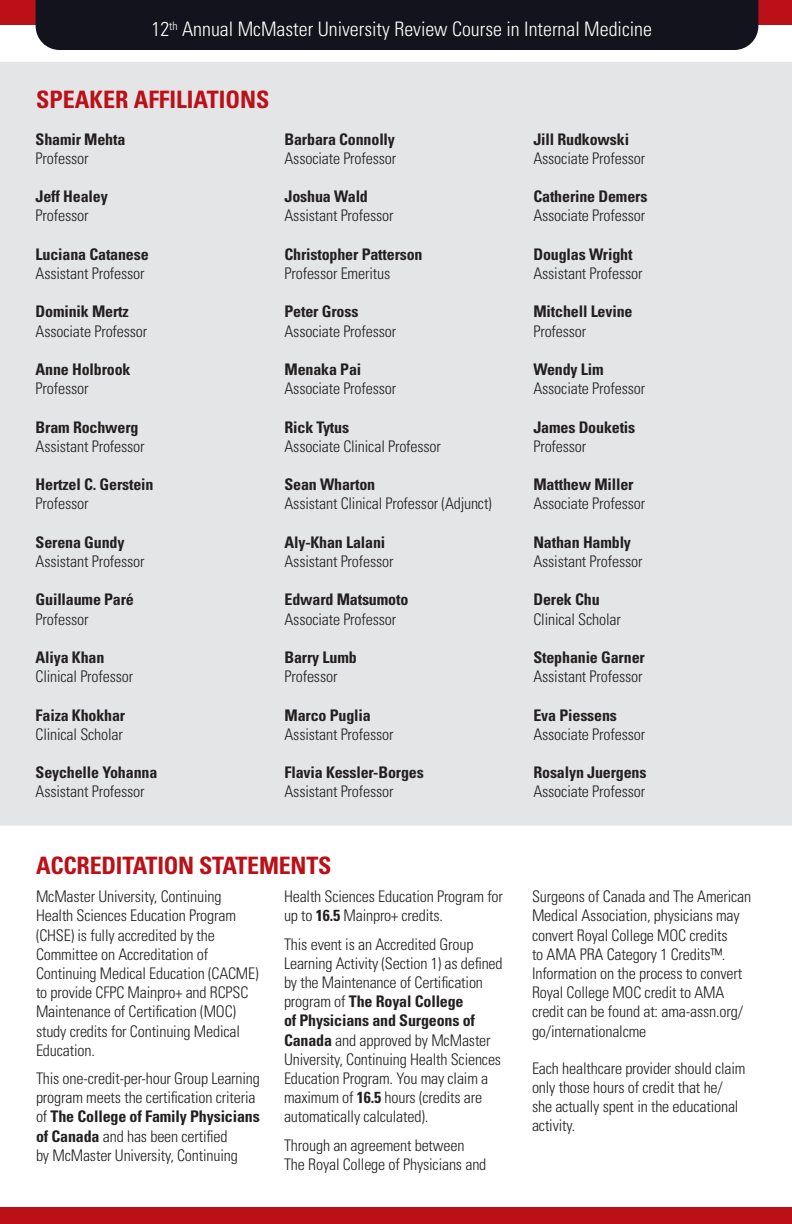
<style>
.page{position:relative;width:792px;height:1224px;background:#fff}
.page>*{position:absolute;margin:0;border:0;box-sizing:border-box;transform-origin:0 0}
.Red_headings{font:700 condensed 24px "Univers LT Std";letter-spacing:-.01em;color:#bb1018}
.t1{font:300 condensed 20px "Univers LT Std";color:#fff}
.Body{font:300 condensed 16px/19.2px "Univers LT Std";letter-spacing:-.01em;color:#231f20}
.Body-2{font:700 condensed 16px "Univers LT Std";letter-spacing:-.01em;color:#231f20}
.s1{font-weight:700}
</style>
<div class="page">
<div style="left:0;top:0;width:792px;height:26px;background:#bb1018"></div>
<div style="left:36px;top:0;width:722px;height:50px;background:#12131c"></div>
<div style="left:0;top:1207px;width:792px;height:17px;background:#bb1018"></div>
<div style="left:0;top:62px;width:792px;height:764px;background:#e3e5e6"></div>
<p class="t1" style="left:152px;top:17px;width:502px">12<sup>th</sup> Annual McMaster University Review Course in Internal Medicine</p>
<p class="Red_headings" style="left:36px;top:85px;width:235px">SPEAKER AFFILIATIONS</p>
<p class="Body-2" style="left:36px;top:129px;width:91px">Shamir Mehta</p>
<p class="Body" style="left:36px;top:149px;width:54px">Professor</p>
<p class="Body-2" style="left:36px;top:187px;width:74px">Jeff Healey</p>
<p class="Body" style="left:36px;top:206px;width:54px">Professor</p>
<p class="Body-2" style="left:36px;top:244px;width:115px">Luciana Catanese</p>
<p class="Body" style="left:36px;top:264px;width:111px">Assistant Professor</p>
<p class="Body-2" style="left:36px;top:302px;width:95px">Dominik Mertz</p>
<p class="Body" style="left:36px;top:321px;width:113px">Associate Professor</p>
<p class="Body-2" style="left:36px;top:359px;width:96px">Anne Holbrook</p>
<p class="Body" style="left:36px;top:379px;width:54px">Professor</p>
<p class="Body-2" style="left:36px;top:417px;width:104px">Bram Rochwerg</p>
<p class="Body" style="left:36px;top:437px;width:111px">Assistant Professor</p>
<p class="Body-2" style="left:36px;top:475px;width:119px">Hertzel C. Gerstein</p>
<p class="Body" style="left:36px;top:494px;width:54px">Professor</p>
<p class="Body-2" style="left:36px;top:532px;width:90px">Serena Gundy</p>
<p class="Body" style="left:36px;top:552px;width:111px">Assistant Professor</p>
<p class="Body-2" style="left:36px;top:590px;width:100px">Guillaume Paré</p>
<p class="Body" style="left:36px;top:609px;width:54px">Professor</p>
<p class="Body-2" style="left:36px;top:647px;width:70px">Aliya Khan</p>
<p class="Body" style="left:36px;top:667px;width:99px">Clinical Professor</p>
<p class="Body-2" style="left:36px;top:705px;width:91px">Faiza Khokhar</p>
<p class="Body" style="left:36px;top:725px;width:89px">Clinical Scholar</p>
<p class="Body-2" style="left:36px;top:763px;width:123px">Seychelle Yohanna</p>
<p class="Body" style="left:36px;top:782px;width:111px">Assistant Professor</p>
<p class="Body-2" style="left:285px;top:129px;width:112px">Barbara Connolly</p>
<p class="Body" style="left:285px;top:149px;width:113px">Associate Professor</p>
<p class="Body-2" style="left:285px;top:187px;width:85px">Joshua Wald</p>
<p class="Body" style="left:285px;top:206px;width:111px">Assistant Professor</p>
<p class="Body-2" style="left:285px;top:244px;width:140px">Christopher Patterson</p>
<p class="Body" style="left:285px;top:264px;width:107px">Professor Emeritus</p>
<p class="Body-2" style="left:285px;top:302px;width:75px">Peter Gross</p>
<p class="Body" style="left:285px;top:321px;width:113px">Associate Professor</p>
<p class="Body-2" style="left:285px;top:359px;width:78px">Menaka Pai</p>
<p class="Body" style="left:285px;top:379px;width:113px">Associate Professor</p>
<p class="Body-2" style="left:285px;top:417px;width:66px">Rick Tytus</p>
<p class="Body" style="left:285px;top:437px;width:158px">Associate Clinical Professor</p>
<p class="Body-2" style="left:285px;top:475px;width:92px">Sean Wharton</p>
<p class="Body" style="left:285px;top:494px;width:209px">Assistant Clinical Professor (Adjunct)</p>
<p class="Body-2" style="left:285px;top:532px;width:102px">Aly-Khan Lalani</p>
<p class="Body" style="left:285px;top:552px;width:111px">Assistant Professor</p>
<p class="Body-2" style="left:285px;top:590px;width:125px">Edward Matsumoto</p>
<p class="Body" style="left:285px;top:609px;width:113px">Associate Professor</p>
<p class="Body-2" style="left:285px;top:647px;width:74px">Barry Lumb</p>
<p class="Body" style="left:285px;top:667px;width:54px">Professor</p>
<p class="Body-2" style="left:285px;top:705px;width:88px">Marco Puglia</p>
<p class="Body" style="left:285px;top:725px;width:111px">Assistant Professor</p>
<p class="Body-2" style="left:285px;top:763px;width:141px">Flavia Kessler-Borges</p>
<p class="Body" style="left:285px;top:782px;width:111px">Assistant Professor</p>
<p class="Red_headings" style="left:36px;top:851px;width:297px">ACCREDITATION STATEMENTS</p>
<p class="Body" style="left:36px;top:887px;width:224px">McMaster University, Continuing<br>Health Sciences Education Program (CHSE) is fully accredited by the<br>Committee on Accreditation of<br>Continuing Medical Education (CACME) to provide CFPC Mainpro+ and RCPSC<br>Maintenance of Certification (MOC) study credits for Continuing Medical<br>Education.</p>
<p class="Body" style="left:36px;top:1069px;width:226px">This one-credit-per-hour Group Learning program meets the certification criteria of <span class="s1">The College of Family Physicians of Canada</span> and has been certified<br>by McMaster University, Continuing</p>
<p class="Body" style="left:284px;top:887px;width:221px">Health Sciences Education Program for up to <span class="s1">16.5</span> Mainpro+ credits.</p>
<p class="Body" style="left:284px;top:934px;width:220px">This event is an Accredited Group Learning Activity (Section 1) as defined by the Maintenance of Certification program of <span class="s1">The Royal College<br>of Physicians and Surgeons of Canada</span> and approved by McMaster University, Continuing Health Sciences Education Program. You may claim a maximum of <span class="s1">16.5</span> hours (credits are automatically calculated).</p>
<p class="Body" style="left:284px;top:1135px;width:204px">Through an agreement between<br>The Royal College of Physicians and</p>
<p class="Body-2" style="left:533px;top:129px;width:97px">Jill Rudkowski</p>
<p class="Body" style="left:533px;top:149px;width:113px">Associate Professor</p>
<p class="Body-2" style="left:533px;top:187px;width:116px">Catherine Demers</p>
<p class="Body" style="left:533px;top:206px;width:113px">Associate Professor</p>
<p class="Body-2" style="left:533px;top:244px;width:101px">Douglas Wright</p>
<p class="Body" style="left:533px;top:264px;width:111px">Assistant Professor</p>
<p class="Body-2" style="left:533px;top:302px;width:101px">Mitchell Levine</p>
<p class="Body" style="left:533px;top:321px;width:54px">Professor</p>
<p class="Body-2" style="left:533px;top:359px;width:72px">Wendy Lim</p>
<p class="Body" style="left:533px;top:379px;width:113px">Associate Professor</p>
<p class="Body-2" style="left:533px;top:417px;width:103px">James Douketis</p>
<p class="Body" style="left:533px;top:437px;width:54px">Professor</p>
<p class="Body-2" style="left:533px;top:475px;width:102px">Matthew Miller</p>
<p class="Body" style="left:533px;top:494px;width:113px">Associate Professor</p>
<p class="Body-2" style="left:533px;top:532px;width:99px">Nathan Hambly</p>
<p class="Body" style="left:533px;top:552px;width:111px">Assistant Professor</p>
<p class="Body-2" style="left:533px;top:590px;width:68px">Derek Chu</p>
<p class="Body" style="left:533px;top:609px;width:89px">Clinical Scholar</p>
<p class="Body-2" style="left:533px;top:647px;width:113px">Stephanie Garner</p>
<p class="Body" style="left:533px;top:667px;width:111px">Assistant Professor</p>
<p class="Body-2" style="left:533px;top:705px;width:85px">Eva Piessens</p>
<p class="Body" style="left:533px;top:725px;width:113px">Associate Professor</p>
<p class="Body-2" style="left:533px;top:763px;width:115px">Rosalyn Juergens</p>
<p class="Body" style="left:533px;top:782px;width:113px">Associate Professor</p>
<p class="Body" style="left:532px;top:887px;width:221px">Surgeons of Canada and The American Medical Association, physicians may convert Royal College MOC credits<br>to AMA PRA Category 1 Credits™.<br>Information on the process to convert Royal College MOC credit to AMA credit can be found at: ama-assn.org/ go/internationalcme</p>
<p class="Body" style="left:532px;top:1059px;width:215px">Each healthcare provider should claim only those hours of credit that he/ she actually spent in the educational activity.</p>
</div>
